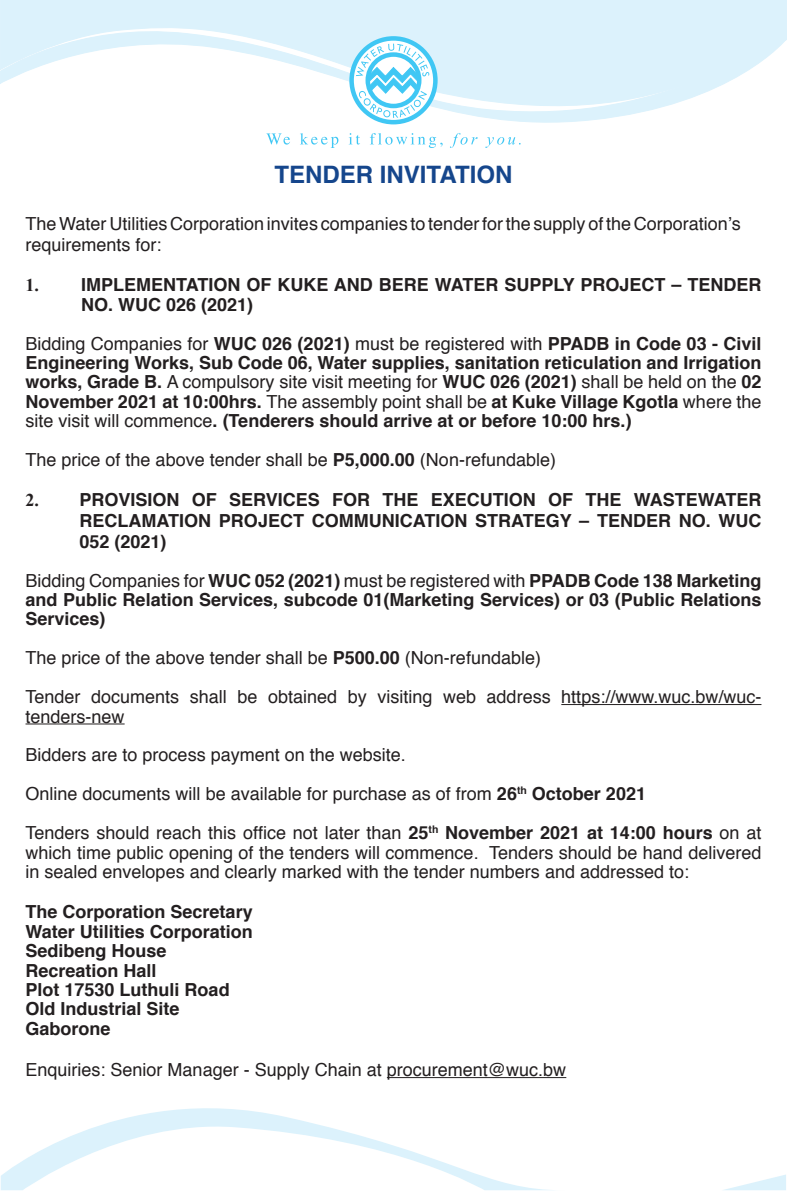
<style>
.page{position:relative;width:787px;height:1191px;background:#fff}
.page>*{position:absolute;margin:0;border:0;box-sizing:border-box;transform-origin:0 0}
.t1{font:700 24px "Helvetica";color:#15468c}
.t2{font:700 18px/19.4px "Helvetica";color:#231f20;text-align:justify}
.Normal__Web{font:18px/19.4px "Helvetica";color:#231f20}
.s1{font-family:"Times New Roman"}
.s2{font-weight:400}
.s3{font-weight:700}
</style>
<div class="page">
<svg style="left:268px;top:136px;width:22px;height:9px"></svg>
<svg style="left:300px;top:136px;width:38px;height:12px"></svg>
<svg style="left:348px;top:136px;width:12px;height:8px"></svg>
<svg style="left:370px;top:136px;width:72px;height:12px"></svg>
<svg style="left:450px;top:136px;width:27px;height:12px"></svg>
<svg style="left:485px;top:137px;width:35px;height:11px"></svg>
<div style="left:0;top:0;width:787px;height:15px;background:#dcf2fc"></div>
<svg style="left:0;top:15px;width:787px;height:121px"></svg>
<svg style="left:351px;top:38px;width:84px;height:84px"></svg>
<div style="left:349px;top:36px;width:88px;height:88px;border:5px solid #40c7f4;border-radius:50%"></div>
<svg style="left:356px;top:44px;width:73px;height:74px"></svg>
<svg style="left:1px;top:1108px;width:785px;height:82px"></svg>
<hr style="left:561px;top:704px;width:200px;height:1px;background:#231f20">
<hr style="left:26px;top:723px;width:99px;height:1px;background:#231f20">
<hr style="left:387px;top:1077px;width:179px;height:1px;background:#231f20">
<p class="t1" style="left:274px;top:155px;width:239px">TENDER INVITATION</p>
<p class="Normal__Web" style="left:26px;top:214px;width:716px;line-height:20.7px">The Water Utilities Corporation invites companies to tender for the supply of the Corporation’s requirements for:</p>
<p class="t2" style="left:81px;top:275px;width:682px;text-indent:-56px"><span class="s1">1.</span> IMPLEMENTATION OF KUKE AND BERE WATER SUPPLY PROJECT – TENDER<br>NO. WUC 026 (2021)</p>
<p class="t2" style="left:26px;top:334px;width:737px"><span class="s2">Bidding Companies for</span> WUC 026 (2021) <span class="s2">must be registered with</span> PPADB in Code 03 - Civil Engineering Works, Sub Code 06, Water supplies, sanitation reticulation and Irrigation works, Grade B. <span class="s2">A compulsory site visit meeting for</span> WUC 026 (2021) <span class="s2">shall be held on the</span> 02<br>November 2021 at 10:00hrs. <span class="s2">The assembly point shall be</span> at Kuke Village Kgotla <span class="s2">where the site visit will commence</span>. (Tenderers should arrive at or before 10:00 hrs.)</p>
<p class="Normal__Web" style="left:26px;top:451px;width:532px">The price of the above tender shall be <span class="s3">P5,000.00</span> (Non-refundable)</p>
<p class="t2" style="left:80px;top:490px;width:683px;line-height:20.7px;text-indent:-54px"><span class="s1">2.</span> PROVISION OF SERVICES FOR THE EXECUTION OF THE WASTEWATER RECLAMATION PROJECT COMMUNICATION STRATEGY – TENDER NO. WUC 052 (2021)</p>
<p class="t2" style="left:26px;top:571px;width:737px"><span class="s2">Bidding Companies for</span> WUC 052 (2021) <span class="s2">must be registered with</span> PPADB Code 138 Marketing and Public Relation Services, subcode 01(Marketing Services) or 03 (Public Relations Services)</p>
<p class="Normal__Web" style="left:26px;top:649px;width:517px">The price of the above tender shall be <span class="s3">P500.00</span> (Non-refundable)</p>
<p class="Normal__Web" style="left:26px;top:687px;width:737px">Tender documents shall be obtained by visiting web address https://www.wuc.bw/wuc&shy;tenders-new</p>
<p class="Normal__Web" style="left:26px;top:746px;width:382px">Bidders are to process payment on the website.</p>
<p class="Normal__Web" style="left:26px;top:785px;width:622px">Online documents will be available for purchase as of from <span class="s3">26</span><sup>th</sup> <span class="s3">October 2021</span></p>
<p class="Normal__Web" style="left:26px;top:823px;width:737px;text-align:justify">Tenders should reach this office not later than <span class="s3">25</span><sup>th</sup> <span class="s3">November 2021 at 14:00 hours</span> on at which time public opening of the tenders will commence. Tenders should be hand delivered in sealed envelopes and clearly marked with the tender numbers and addressed to:</p>
<p class="t2" style="left:26px;top:902px;width:229px">The Corporation Secretary</p>
<p class="t2" style="left:26px;top:922px;width:229px">Water Utilities Corporation</p>
<p class="t2" style="left:26px;top:941px;width:143px">Sedibeng House</p>
<p class="t2" style="left:26px;top:960px;width:133px">Recreation Hall</p>
<p class="t2" style="left:26px;top:980px;width:206px">Plot 17530 Luthuli Road</p>
<p class="t2" style="left:26px;top:999px;width:156px">Old Industrial Site</p>
<p class="t2" style="left:26px;top:1019px;width:87px">Gaborone</p>
<p class="Normal__Web" style="left:26px;top:1060px;width:542px">Enquiries: Senior Manager - Supply Chain at procurement@wuc.bw</p>
</div>
